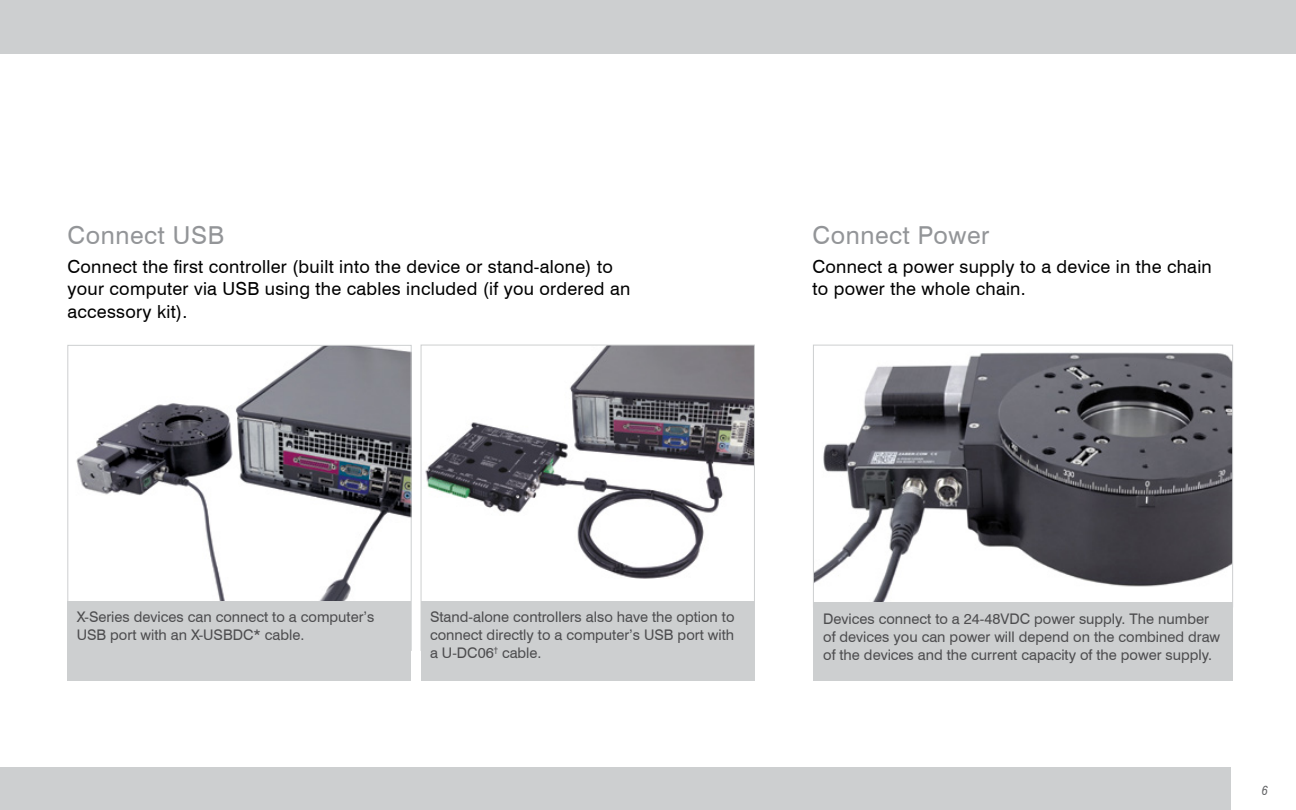
<style>
.page{position:relative;width:1296px;height:810px;background:#fff}
.page>*{position:absolute;margin:0;border:0;box-sizing:border-box;transform-origin:0 0}
.t1{font:24.75px "Swiss 721 BT";letter-spacing:.025em;color:#939598}
.t2{font:18px/22.5px "Swiss 721 BT";letter-spacing:.015em;color:#000}
.t3{font:14.62px/18px "Swiss 721 BT";color:#4d4d4f}
.t4{font:italic condensed 12.38px "Swiss 721 BT";color:#636466}
</style>
<div class="page">
<div style="left:0;top:767px;width:1231px;height:43px;background:#cdcfd0"></div>
<div style="left:0;top:0;width:1296px;height:54px;background:#cdcfd0"></div>
<img style="left:815px;top:352px;width:416px;height:251px">
<div style="left:813px;top:603px;width:420px;height:78px;background:#cdcfd0"></div>
<img style="left:76px;top:347px;width:334px;height:254px">
<div style="left:68px;top:601px;width:343px;height:80px;background:#cdcfd0"></div>
<img style="left:425px;top:347px;width:328px;height:232px">
<div style="left:421px;top:601px;width:334px;height:80px;background:#cdcfd0"></div>
<h1 class="t1" style="left:68px;top:220px;width:158px">Connect USB</h1>
<p class="t2" style="left:68px;top:255px;width:564px">Connect the first controller (built into the device or stand-alone) to your computer via USB using the cables included (if you ordered an accessory kit).</p>
<h1 class="t1" style="left:812px;top:220px;width:179px">Connect Power</h1>
<p class="t2" style="left:812px;top:255px;width:401px">Connect a power supply to a device in the chain to power the whole chain.</p>
<p class="t3" style="left:77px;top:608px;width:299px">X-Series devices can connect to a computer’s<br>USB port with an X-USBDC* cable.</p>
<p class="t3" style="left:430px;top:608px;width:306px;text-align:justify">Stand-alone controllers also have the option to connect directly to a computer’s USB port with a U-DC06<sup>†</sup> cable.</p>
<p class="t3" style="left:823px;top:610px;width:399px">Devices connect to a 24-48VDC power supply. The number of devices you can power will depend on the combined draw of the devices and the current capacity of the power supply.</p>
<p class="t4" style="left:1262px;top:783px;width:8px">6</p>
</div>
